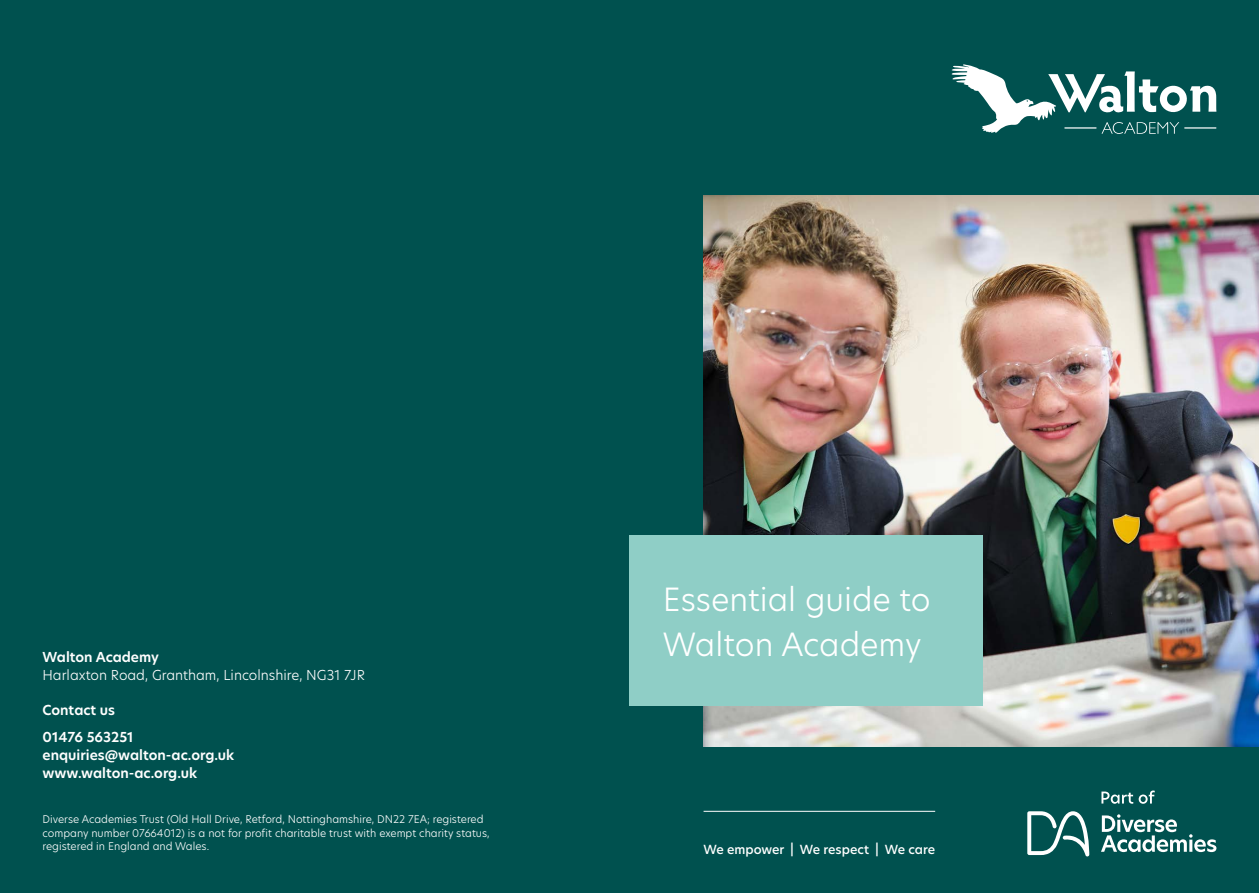
<style>
.page{position:relative;width:1259px;height:893px;background:#fff}
.page>*{position:absolute;margin:0;border:0;box-sizing:border-box;transform-origin:0 0}
.t1{font:300 31.5px/45px "New Hero";color:#fff}
.HN___Light___Body{font:600 13.5px/18px "New Hero";color:#fff}
.HN___Light___Body-2{font:300 13.5px/18px "New Hero";color:#fff}
.t2{font:500 12.3px "New Hero";color:#fff}
.t3{font:300 10.5px/13.5px "New Hero";color:#fff}
.s1{font-weight:600}
</style>
<div class="page">
<div style="left:0;top:0;width:629px;height:893px;background:#00514f"></div>
<div style="left:629px;top:0;width:630px;height:893px;background:#00514f"></div>
<svg style="left:951px;top:64px;width:265px;height:70px"></svg>
<img style="left:703px;top:195px;width:556px;height:552px">
<div style="left:629px;top:536px;width:353px;height:170px;background:#8fcec6"></div>
<svg style="left:1101px;top:814px;width:115px;height:38px"></svg>
<svg style="left:1027px;top:811px;width:62px;height:45px"></svg>
<svg style="left:1101px;top:790px;width:53px;height:14px"></svg>
<hr style="left:703px;top:811px;width:232px;height:1px;background:#fff">
<p class="HN___Light___Body-2" style="left:43px;top:648px;width:324px"><span class="s1">Walton Academy<br></span>Harlaxton Road, Grantham, Lincolnshire, NG31 7JR</p>
<p class="HN___Light___Body" style="left:43px;top:701px;width:74px">Contact us</p>
<p class="HN___Light___Body" style="left:43px;top:728px;width:193px">01476 563251 enquiries@walton-ac.org.uk www.walton-ac.org.uk</p>
<p class="t3" style="left:43px;top:813px;width:448px">Diverse Academies Trust (Old Hall Drive, Retford, Nottinghamshire, DN22 7EA; registered company number 07664012) is a not for profit charitable trust with exempt charity status, registered in England and Wales.</p>
<p class="t1" style="left:663px;top:576px;width:269px">Essential guide to<br>Walton Academy</p>
<p class="t2" style="left:703px;top:841px;width:233px">We empower | We respect | We care</p>
</div>
